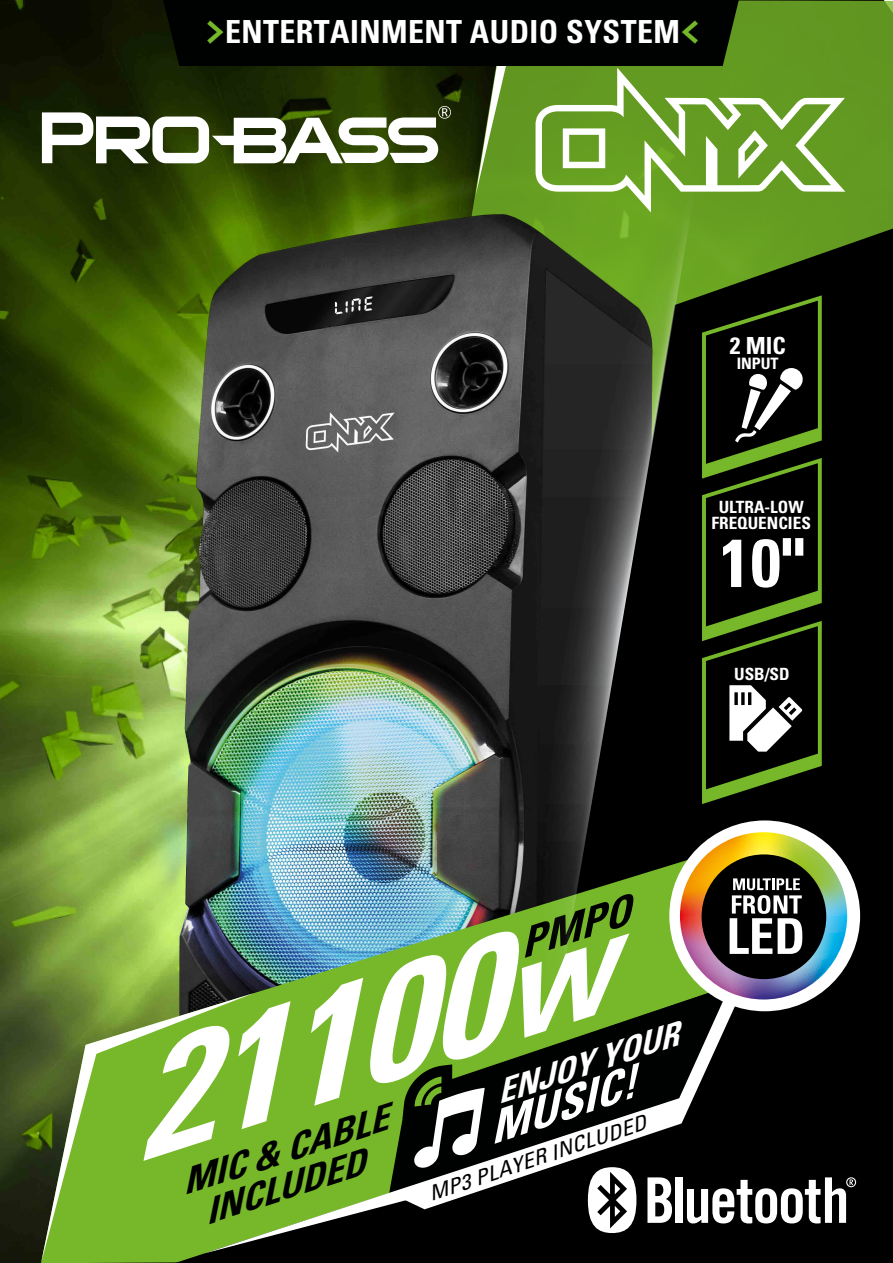
<style>
.page{position:relative;width:893px;height:1263px;background:#fff}
.page>*{position:absolute;margin:0;border:0;box-sizing:border-box;transform-origin:0 0}
.t1{font:italic 700 condensed 152.85px "Univers LT Std";color:#fff;scale:1.13 1}
.t2{font:700 condensed 67.8px "Univers LT Std";color:#fff}
.t3{font:700 43.8px "Andada SC";color:#76b82a}
.t4{font:italic 700 condensed 43.5px "Univers LT Std";color:#fff;scale:1.11 1}
.t5{font:italic 700 condensed 39.75px "Univers LT Std";color:#000;scale:1.13 1}
.t6{font:italic 700 condensed 34.65px/35px "Univers LT Std";color:#000;scale:1.13 1}
.t7{font:700 condensed 31.8px "Univers LT Std";letter-spacing:.015em;color:#fff}
.t8{font:italic 700 condensed 31.65px "Univers LT Std";color:#fff;scale:1.11 1}
.t9{font:700 condensed 23.55px "Univers LT Std";color:#fff}
.t10{font:italic condensed 20.55px "Univers LT Std";color:#000;scale:1.11 1}
.t11{font:700 condensed 16.95px/16.2px "Univers LT Std";color:#fff;text-align:center}
.t12{font:700 condensed 16.8px "Univers LT Std";color:#fff}
.t13{font:700 condensed 15.75px "Univers LT Std";color:#fff}
.s1{font-family:"Andada SC";font-stretch:normal;font-size:43.8px;color:#76b82a}
.s2{font-size:132.9px}
</style>
<div class="page">
<img style="left:0;top:0;width:121px;height:1263px">
<img style="left:121px;top:213px;width:342px;height:624px">
<svg style="left:701px;top:228px;width:192px;height:801px;background:#0b1103"></svg>
<img style="left:41px;top:837px;width:722px;height:192px">
<svg style="left:254px;top:1029px;width:639px;height:234px;background:#24380c"></svg>
<svg style="left:647px;top:1209px;width:25px;height:14px"></svg>
<div style="left:675px;top:1177px;width:7px;height:46px;background:#fff"></div>
<svg style="left:588px;top:1209px;width:48px;height:24px"></svg>
<svg style="left:687px;top:1177px;width:169px;height:46px"></svg>
<img style="left:463px;top:213px;width:238px;height:780px">
<svg style="left:41px;top:993px;width:213px;height:270px;background:#72a732"></svg>
<svg style="left:204px;top:1186px;width:212px;height:67px;background:#507129"></svg>
<svg style="left:42px;top:0;width:803px;height:213px;background:#485f29"></svg>
<svg style="left:390px;top:1003px;width:346px;height:206px;fill:#000"></svg>
<svg style="left:389px;top:993px;width:336px;height:200px;background:#495c32"></svg>
<svg style="left:402px;top:1064px;width:94px;height:115px"></svg>
<svg style="left:702px;top:295px;width:120px;height:509px;background:#29351a"></svg>
<div style="left:669px;top:820px;width:191px;height:191px;background:#fff;border-radius:50%"></div>
<img style="left:680px;top:832px;width:167px;height:167px">
<h3 class="t3" style="left:204px;top:-2px;width:23px">&gt;</h3>
<p class="t7" style="left:225px;top:13px;width:478px">ENTERTAINMENT AUDIO SYSTEM<span class="s1">&lt;</span></p>
<p class="t9" style="left:730px;top:331px;width:58px">2 MIC</p>
<p class="t13" style="left:737px;top:354px;width:43px">INPUT</p>
<p class="t11" style="left:711px;top:499px;width:101px">ULTRA-LOW<br>FREQUENCIES</p>
<h2 class="t2" style="left:720px;top:521px;width:86px">10"</h2>
<p class="t12" style="left:734px;top:664px;width:57px">USB/SD</p>
<p class="t5" style="left:510px;top:922px;width:103px;rotate:-18deg">PMPO</p>
<h1 class="t1" style="left:96px;top:1021px;width:442px;rotate:-18deg">21100<span class="s2">w</span></h1>
<p class="t8" style="left:490px;top:1075px;width:173px;rotate:-18deg">ENJOY YOUR</p>
<h3 class="t4" style="left:479px;top:1104px;width:139px;rotate:-18deg">MUSIC!</h3>
<p class="t6" style="left:187px;top:1163px;width:181px;text-indent:-12px;rotate:-18deg">MIC &amp; CABLE<br>INCLUDED</p>
<p class="t10" style="left:425px;top:1181px;width:207px;rotate:-18deg">MP3 PLAYER INCLUDED</p>
</div>
